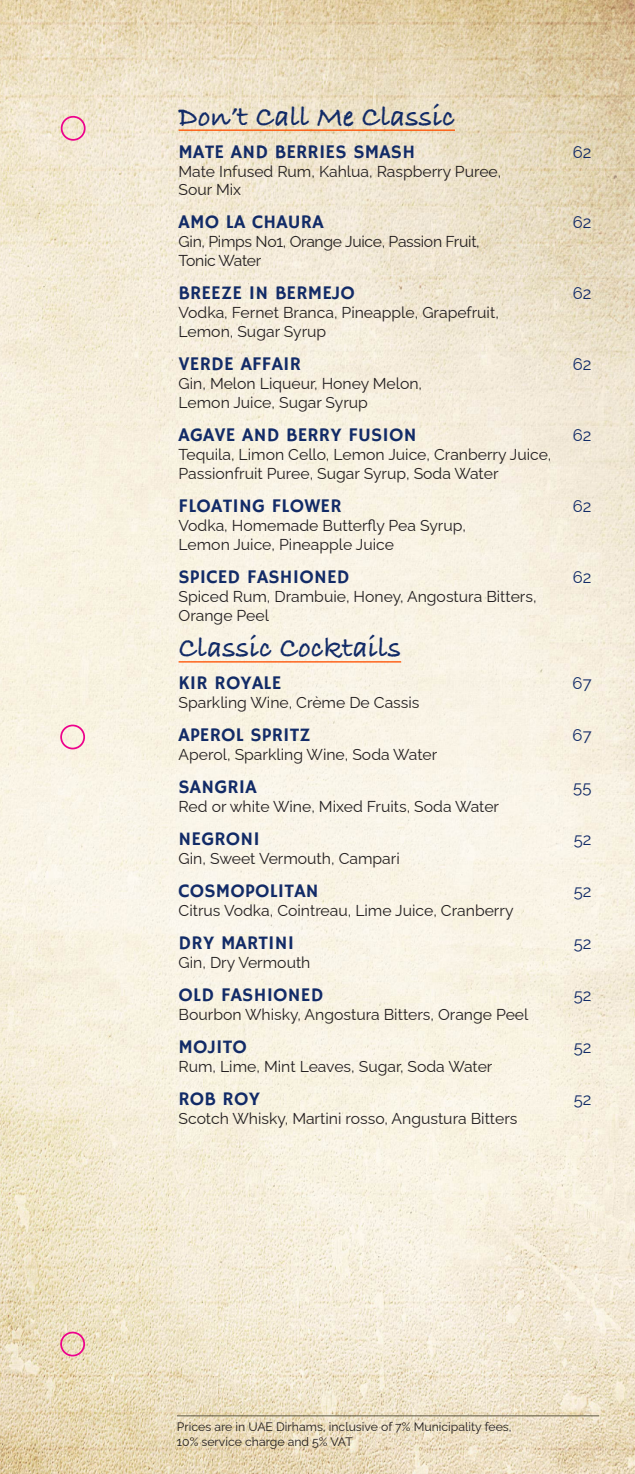
<style>
.page{position:relative;width:635px;height:1474px;background:#fff}
.page>*{position:absolute;margin:0;border:0;box-sizing:border-box;transform-origin:0 0}
.payrus_head{font:700 29.75px "Bradley Hand ITCTT";color:#122b67}
.Food_2{font:19.25px "Hammersmith One";letter-spacing:.01em;color:#122b67}
.Food_2-2{font:16.62px "Raleway";letter-spacing:.01em;color:#122b67}
.Description{font:15.75px/18.9px "Raleway";color:#231f20}
.Description-2{font:15.75px/18.9px "Raleway";letter-spacing:-.02em;color:#231f20}
.t1{font:12.25px/14.7px "Raleway";color:#231f20}
</style>
<div class="page">
<img style="left:0;top:0;width:635px;height:1473px">
<hr style="left:177px;top:1415px;width:422px;height:1px;background:#5d5842">
<div style="left:60px;top:724px;width:25px;height:25px;border:2px solid #ed028c;border-radius:50%"></div>
<div style="left:60px;top:1331px;width:25px;height:25px;border:2px solid #ed028c;border-radius:50%"></div>
<div style="left:61px;top:116px;width:25px;height:25px;border:2px solid #ed028c;border-radius:50%"></div>
<hr style="left:179px;top:129px;width:276px;height:2px;background:#ff5000">
<hr style="left:179px;top:661px;width:222px;height:1px;background:#ff5000">
<p class="payrus_head" style="left:179px;top:94px;width:278px">Don t’ Call Me Classic</p>
<p class="Food_2" style="left:179px;top:140px;width:238px">MATE AND BERRIES SMASH</p>
<p class="Description" style="left:179px;top:160px;width:324px">Mate Infused Rum, Kahlua, Raspberry Puree,<br>Sour Mix</p>
<p class="Food_2-2" style="left:573px;top:138px;width:20px">62</p>
<p class="Food_2" style="left:179px;top:211px;width:147px">AMO LA CHAURA</p>
<p class="Description-2" style="left:179px;top:230px;width:303px">Gin, Pimps No1, Orange Juice, Passion Fruit,<br>Tonic Water</p>
<p class="Food_2-2" style="left:573px;top:209px;width:20px">62</p>
<p class="Food_2" style="left:179px;top:282px;width:178px">BREEZE IN BERMEJO</p>
<p class="Description" style="left:179px;top:301px;width:322px">Vodka, Fernet Branca, Pineapple, Grapefruit,<br>Lemon, Sugar Syrup</p>
<p class="Food_2-2" style="left:573px;top:280px;width:20px">62</p>
<p class="Food_2" style="left:179px;top:353px;width:124px">VERDE AFFAIR</p>
<p class="Description" style="left:179px;top:372px;width:245px">Gin, Melon Liqueur, Honey Melon,<br>Lemon Juice, Sugar Syrup</p>
<p class="Food_2-2" style="left:573px;top:351px;width:20px">62</p>
<p class="Food_2" style="left:179px;top:423px;width:240px">AGAVE AND BERRY FUSION</p>
<p class="Description" style="left:179px;top:443px;width:374px">Tequila, Limon Cello, Lemon Juice, Cranberry Juice,<br>Passionfruit Puree, Sugar Syrup, Soda Water</p>
<p class="Food_2-2" style="left:573px;top:422px;width:20px">62</p>
<p class="Food_2" style="left:179px;top:494px;width:165px">FLOATING FLOWER</p>
<p class="Description" style="left:179px;top:514px;width:289px">Vodka, Homemade Butterfly Pea Syrup,<br>Lemon Juice, Pineapple Juice</p>
<p class="Food_2-2" style="left:573px;top:492px;width:20px">62</p>
<p class="Food_2" style="left:179px;top:565px;width:173px">SPICED FASHIONED</p>
<p class="Description" style="left:179px;top:585px;width:360px">Spiced Rum, Drambuie, Honey, Angostura Bitters,</p>
<p class="Description" style="left:179px;top:603px;width:92px">Orange Peel</p>
<p class="payrus_head" style="left:179px;top:625px;width:224px">Classic Cocktails</p>
<p class="Food_2-2" style="left:573px;top:563px;width:20px">62</p>
<p class="Food_2" style="left:179px;top:672px;width:104px">KIR ROYALE</p>
<p class="Description" style="left:179px;top:691px;width:242px">Sparkling Wine, Crème De Cassis</p>
<p class="Food_2-2" style="left:572px;top:670px;width:21px">67</p>
<p class="Food_2" style="left:179px;top:724px;width:134px">APEROL SPRITZ</p>
<p class="Description" style="left:179px;top:743px;width:260px">Aperol, Sparkling Wine, Soda Water</p>
<p class="Food_2-2" style="left:572px;top:722px;width:21px">67</p>
<p class="Food_2" style="left:179px;top:775px;width:80px">SANGRIA</p>
<p class="Description" style="left:179px;top:795px;width:322px">Red or white Wine, Mixed Fruits, Soda Water</p>
<p class="Food_2-2" style="left:573px;top:774px;width:20px">55</p>
<p class="Food_2" style="left:179px;top:827px;width:83px">NEGRONI</p>
<p class="Description" style="left:179px;top:847px;width:223px">Gin, Sweet Vermouth, Campari</p>
<p class="Food_2-2" style="left:574px;top:826px;width:19px">52</p>
<p class="Food_2" style="left:179px;top:879px;width:142px">COSMOPOLITAN</p>
<p class="Description" style="left:179px;top:899px;width:336px">Citrus Vodka, Cointreau, Lime Juice, Cranberry</p>
<p class="Food_2-2" style="left:574px;top:878px;width:19px">52</p>
<p class="Food_2" style="left:179px;top:931px;width:117px">DRY MARTINI</p>
<p class="Description" style="left:179px;top:951px;width:133px">Gin, Dry Vermouth</p>
<p class="Food_2-2" style="left:574px;top:929px;width:19px">52</p>
<p class="Food_2" style="left:179px;top:983px;width:146px">OLD FASHIONED</p>
<p class="Description" style="left:179px;top:1003px;width:351px">Bourbon Whisky, Angostura Bitters, Orange Peel</p>
<p class="Food_2-2" style="left:574px;top:981px;width:19px">52</p>
<p class="Food_2" style="left:179px;top:1035px;width:70px">MOJITO</p>
<p class="Description" style="left:179px;top:1055px;width:315px">Rum, Lime, Mint Leaves, Sugar, Soda Water</p>
<p class="Food_2-2" style="left:574px;top:1033px;width:19px">52</p>
<p class="Food_2" style="left:179px;top:1087px;width:83px">ROB ROY</p>
<p class="Description" style="left:179px;top:1106px;width:340px">Scotch Whisky, Martini rosso, Angustura Bitters</p>
<p class="Food_2-2" style="left:574px;top:1085px;width:19px">52</p>
<p class="t1" style="left:177px;top:1417px;width:336px">Prices are in UAE Dirhams, inclusive of 7% Municipality fees,<br>10% service charge and 5% VAT</p>
</div>
